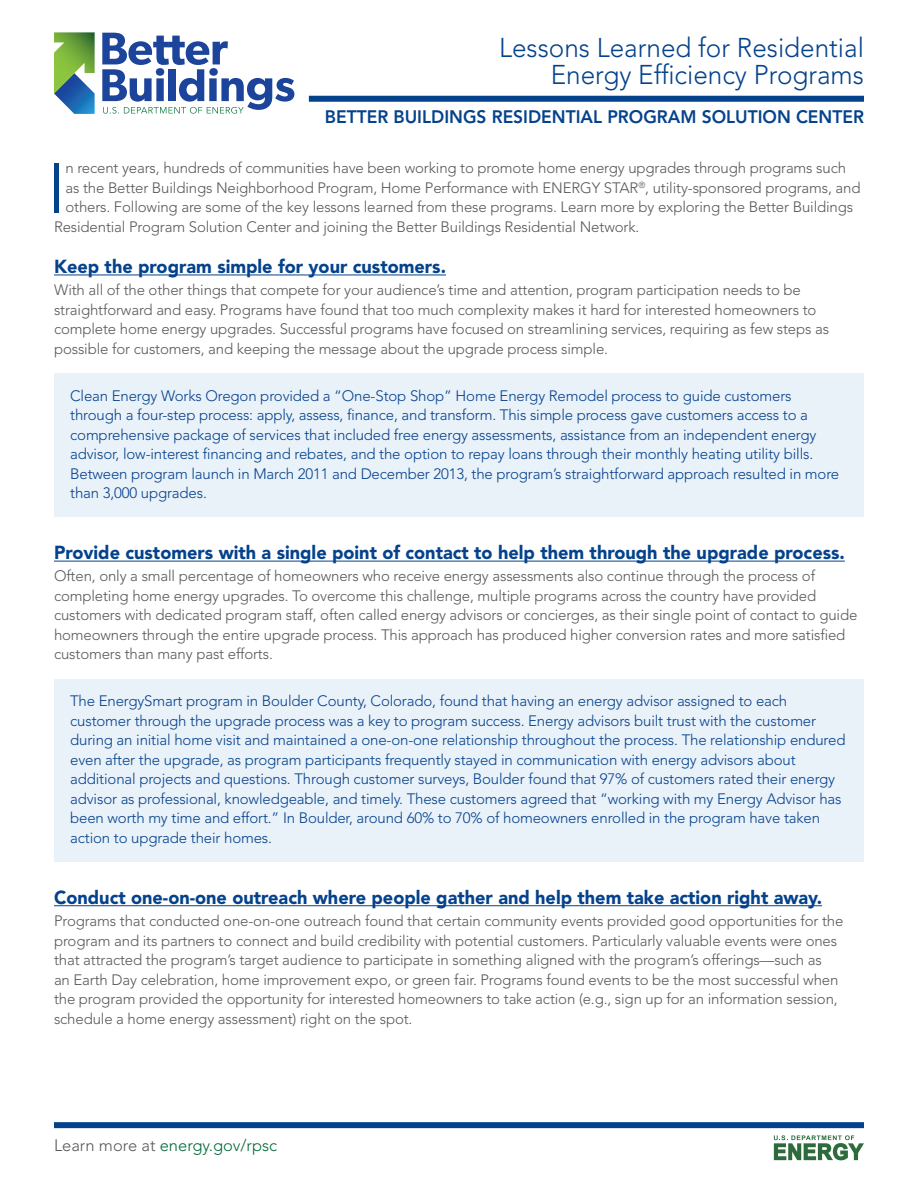
<style>
.page{position:relative;width:918px;height:1188px;background:#fff}
.page>*{position:absolute;margin:0;border:0;box-sizing:border-box;transform-origin:0 0}
.Body_Text{font:300 70.05px "Avenir LT Std";color:#05428c}
.t1{font:300 27px/27px "Avenir LT Std";color:#05428c;text-align:right}
.Body_Text_Head{font:900 18.75px "Avenir LT Std";color:#05428c}
.t2{font:800 18px "Avenir LT Std";color:#05428c}
.t3{font:300 16.5px "Avenir LT Std";color:#006a35}
.Body_Text-2{font:300 15px/19.5px "Avenir LT Std";letter-spacing:-.01em;color:#57585a}
.Body_Text_Box{font:300 15px/19.5px "Avenir LT Std";letter-spacing:-.01em;color:#05428c}
.s1{color:#57585a}
</style>
<div class="page">
<svg style="left:102px;top:33px;width:192px;height:81px"></svg>
<svg style="left:54px;top:32px;width:41px;height:82px;background:#6fa27f"></svg>
<div style="left:309px;top:96px;width:555px;height:6px;background:#05428c"></div>
<div style="left:54px;top:1122px;width:810px;height:6px;background:#05428c"></div>
<svg style="left:774px;top:1135px;width:90px;height:25px"></svg>
<hr style="left:54px;top:274px;width:392px;height:1px;background:#05428c">
<hr style="left:54px;top:561px;width:791px;height:1px;background:#05428c">
<hr style="left:54px;top:905px;width:768px;height:1px;background:#05428c">
<div style="left:54px;top:373px;width:810px;height:144px;background:#e9f1f9"></div>
<div style="left:54px;top:679px;width:810px;height:183px;background:#e9f1f9"></div>
<h2 class="t1" style="left:499px;top:34px;width:366px">Lessons Learned for Residential<br>Energy Efficiency Programs</h2>
<p class="t2" style="left:325px;top:106px;width:541px">BETTER BUILDINGS RESIDENTIAL PROGRAM SOLUTION CENTER</p>
<p class="Body_Text" style="left:47px;top:147px;width:20px">I</p>
<p class="Body_Text-2" style="left:65px;top:158px;width:782px">n recent years, hundreds of communities have been working to promote home energy upgrades through programs such</p>
<p class="Body_Text-2" style="left:65px;top:178px;width:797px">as the Better Buildings Neighborhood Program, Home Performance with ENERGY STAR<sup>®</sup>, utility-sponsored programs, and</p>
<p class="Body_Text-2" style="left:65px;top:197px;width:789px">others. Following are some of the key lessons learned from these programs. Learn more by exploring the Better Buildings</p>
<p class="Body_Text-2" style="left:54px;top:217px;width:587px">Residential Program Solution Center and joining the Better Buildings Residential Network.</p>
<p class="Body_Text_Head" style="left:54px;top:255px;width:394px">Keep the program simple for your customers.</p>
<p class="Body_Text-2" style="left:54px;top:280px;width:777px">With all of the other things that compete for your audience’s time and attention, program participation needs to be straightforward and easy. Programs have found that too much complexity makes it hard for interested homeowners to complete home energy upgrades. Successful programs have focused on streamlining services, requiring as few steps as possible for customers, and keeping the message about the upgrade process simple.</p>
<p class="Body_Text_Box" style="left:70px;top:386px;width:771px">Clean Energy Works Oregon provided a “One-Stop Shop” Home Energy Remodel process to guide customers through a four-step process: apply, assess, finance, and transform. This simple process gave customers access to a comprehensive package of services that included free energy assessments, assistance from an independent energy advisor, low-interest financing and rebates, and the option to repay loans through their monthly heating utility bills.<br>Between program launch in March 2011 and December 2013, the program’s straightforward approach resulted in more than 3,000 upgrades.</p>
<p class="Body_Text_Head" style="left:54px;top:541px;width:792px">Provide customers with a single point of contact to help them through the upgrade process.</p>
<p class="Body_Text-2" style="left:54px;top:567px;width:805px">Often, only a small percentage of homeowners who receive energy assessments also continue through the process of completing home energy upgrades. To overcome this challenge, multiple programs across the country have provided customers with dedicated program staff, often called energy advisors or concierges, as their single point of contact to guide homeowners through the entire upgrade process. This approach has produced higher conversion rates and more satisfied customers than many past efforts.</p>
<p class="Body_Text_Box" style="left:70px;top:692px;width:777px">The EnergySmart program in Boulder County, Colorado, found that having an energy advisor assigned to each customer through the upgrade process was a key to program success. Energy advisors built trust with the customer during an initial home visit and maintained a one-on-one relationship throughout the process. The relationship endured even after the upgrade, as program participants frequently stayed in communication with energy advisors about additional projects and questions. Through customer surveys, Boulder found that 97% of customers rated their energy advisor as professional, knowledgeable, and timely. These customers agreed that “working with my Energy Advisor has been worth my time and effort.” In Boulder, around 60% to 70% of homeowners enrolled in the program have taken action to upgrade their homes.</p>
<p class="Body_Text_Head" style="left:54px;top:886px;width:770px">Conduct one-on-one outreach where people gather and help them take action right away.</p>
<p class="Body_Text-2" style="left:54px;top:911px;width:791px">Programs that conducted one-on-one outreach found that certain community events provided good opportunities for the program and its partners to connect and build credibility with potential customers. Particularly valuable events were ones that attracted the program’s target audience to participate in something aligned with the program’s offerings—such as<br>an Earth Day celebration, home improvement expo, or green fair. Programs found events to be the most successful when the program provided the opportunity for interested homeowners to take action (e.g., sign up for an information session, schedule a home energy assessment) right on the spot.</p>
<p class="t3" style="left:54px;top:1136px;width:225px"><span class="s1">Learn more at</span> energy.gov/rpsc</p>
</div>
